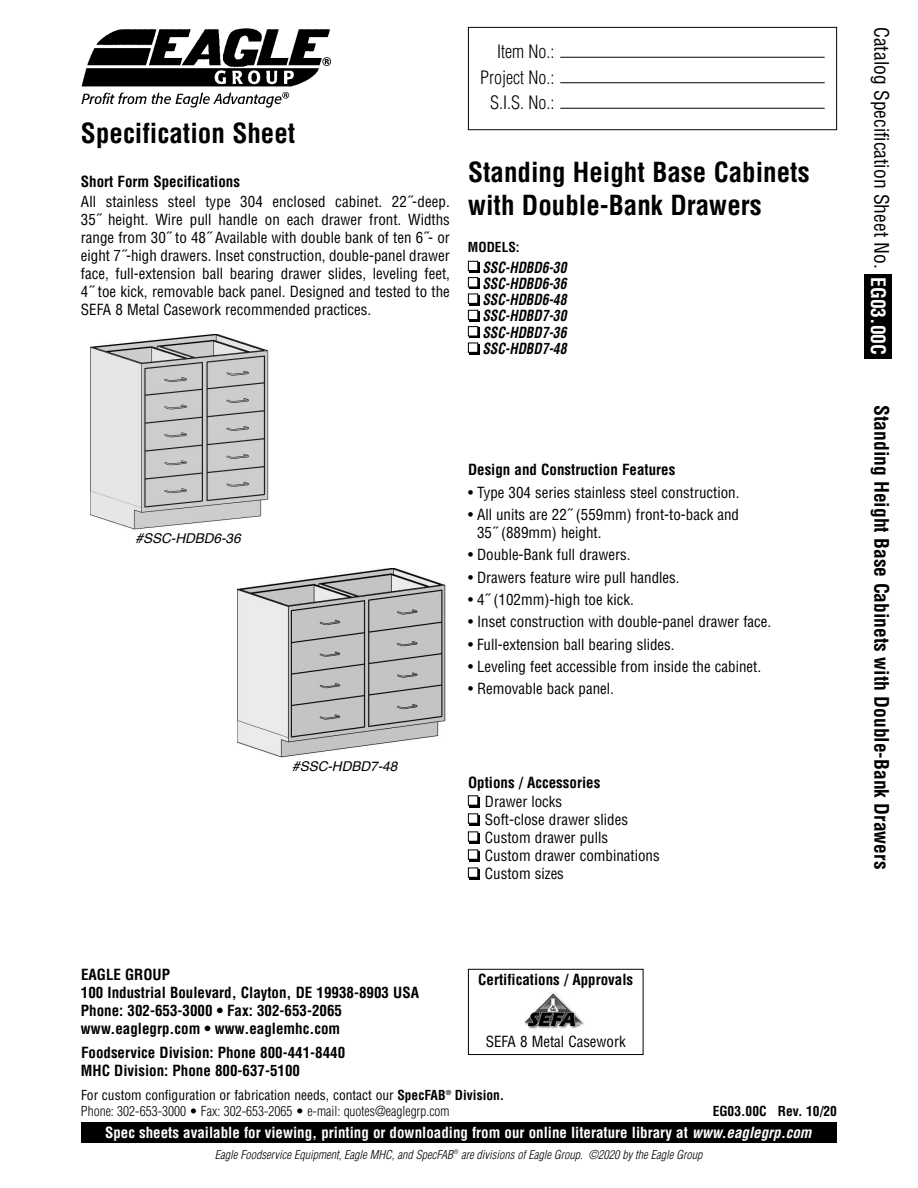
<style>
.page{position:relative;width:918px;height:1188px;background:#fff}
.page>*{position:absolute;margin:0;border:0;box-sizing:border-box;transform-origin:0 0}
.t1{font:700 condensed 27px/32.4px "Helvetica";color:#000}
.t2{font:700 condensed 19.5px "Helvetica";color:#000}
.t3{font:condensed 19.5px "Helvetica";color:#000}
.t4{font:300 condensed 18px/25.5px "Helvetica";color:#000;text-align:right}
.t5{font:condensed 15px/18px "Helvetica";color:#000}
.t6{font:700 condensed 15px/18px "Helvetica";color:#000}
.t7{font:700 condensed 15px "Helvetica";color:#fff}
.t8{font:italic 700 condensed 15px/16.4px "Helvetica";color:#000;text-align:justify;scale:.9 1}
.t9{font:300 condensed 13.5px/16.2px "Helvetica";color:#000}
.t10{font:italic 13.5px "Helvetica";color:#000}
.t11{font:700 condensed 13.5px "Helvetica";color:#000}
.t12{font:italic 300 condensed 12px "Helvetica";color:#000}
.s1{font-weight:700;color:#fff}
.s2{font-weight:400}
.s3{font-weight:700}
.s4{font-style:italic}
</style>
<div class="page">
<img style="left:237px;top:569px;width:209px;height:189px">
<div style="left:864px;top:274px;width:28px;height:84px;background:#000"></div>
<div style="left:468px;top:27px;width:369px;height:103px;border:1px solid #000"></div>
<hr style="left:560px;top:82px;width:265px;height:1px;background:#000">
<hr style="left:560px;top:57px;width:265px;height:1px;background:#000">
<hr style="left:560px;top:108px;width:265px;height:1px;background:#000">
<img style="left:81px;top:28px;width:250px;height:79px">
<div style="left:81px;top:1122px;width:756px;height:21px;background:#000"></div>
<div style="left:470px;top:262px;width:10px;height:11px;background:#000"></div>
<div style="left:469px;top:262px;width:8px;height:8px;background:#fff"></div>
<div style="left:468px;top:261px;width:10px;height:10px;border:1px solid #000"></div>
<div style="left:470px;top:279px;width:10px;height:10px;background:#000"></div>
<div style="left:469px;top:278px;width:8px;height:9px;background:#fff"></div>
<div style="left:468px;top:277px;width:10px;height:10px;border:1px solid #000"></div>
<div style="left:470px;top:295px;width:10px;height:10px;background:#000"></div>
<div style="left:469px;top:294px;width:8px;height:9px;background:#fff"></div>
<div style="left:468px;top:294px;width:10px;height:10px;border:1px solid #000"></div>
<div style="left:470px;top:311px;width:10px;height:11px;background:#000"></div>
<div style="left:469px;top:311px;width:8px;height:8px;background:#fff"></div>
<div style="left:468px;top:310px;width:10px;height:10px;border:1px solid #000"></div>
<div style="left:470px;top:328px;width:10px;height:10px;background:#000"></div>
<div style="left:469px;top:327px;width:8px;height:9px;background:#fff"></div>
<div style="left:468px;top:326px;width:10px;height:10px;border:1px solid #000"></div>
<div style="left:470px;top:344px;width:10px;height:10px;background:#000"></div>
<div style="left:469px;top:343px;width:8px;height:9px;background:#fff"></div>
<div style="left:468px;top:343px;width:10px;height:10px;border:1px solid #000"></div>
<img style="left:90px;top:334px;width:179px;height:196px">
<div style="left:468px;top:969px;width:175px;height:86px;border:1px solid #000"></div>
<img style="left:524px;top:993px;width:60px;height:36px">
<div style="left:470px;top:797px;width:10px;height:10px;background:#000"></div>
<div style="left:469px;top:796px;width:8px;height:9px;background:#fff"></div>
<div style="left:468px;top:795px;width:10px;height:11px;border:1px solid #000"></div>
<div style="left:470px;top:815px;width:10px;height:10px;background:#000"></div>
<div style="left:469px;top:814px;width:8px;height:9px;background:#fff"></div>
<div style="left:468px;top:813px;width:10px;height:11px;border:1px solid #000"></div>
<div style="left:470px;top:833px;width:10px;height:10px;background:#000"></div>
<div style="left:469px;top:832px;width:8px;height:9px;background:#fff"></div>
<div style="left:468px;top:831px;width:10px;height:11px;border:1px solid #000"></div>
<div style="left:470px;top:851px;width:10px;height:10px;background:#000"></div>
<div style="left:469px;top:850px;width:8px;height:9px;background:#fff"></div>
<div style="left:468px;top:850px;width:10px;height:10px;border:1px solid #000"></div>
<div style="left:470px;top:869px;width:10px;height:10px;background:#000"></div>
<div style="left:469px;top:868px;width:8px;height:9px;background:#fff"></div>
<div style="left:468px;top:868px;width:10px;height:10px;border:1px solid #000"></div>
<h1 class="t1" style="left:81px;top:117px;width:216px">Specification Sheet</h1>
<p class="t6" style="left:81px;top:173px;width:161px">Short Form Specifications</p>
<p class="t5" style="left:81px;top:193px;width:370px;text-align:justify">All stainless steel type 304 enclosed cabinet. 22˝-deep.<br>35˝ height. Wire pull handle on each drawer front. Widths range from 30˝ to 48˝ Available with double bank of ten 6˝- or eight 7˝-high drawers. Inset construction, double-panel drawer face, full-extension ball bearing drawer slides, leveling feet, 4˝ toe kick, removable back panel. Designed and tested to the SEFA 8 Metal Casework recommended practices.</p>
<p class="t4" style="left:480px;top:39px;width:76px">Item No.:<br>Project No.:<br>S.I.S. No.:</p>
<h1 class="t1" style="left:468px;top:157px;width:343px">Standing Height Base Cabinets with Double-Bank Drawers</h1>
<p class="t11" style="left:468px;top:239px;width:53px">MODELS:</p>
<p class="t8" style="left:482px;top:259px;width:95px">SSC-HDBD6-30<br>SSC-HDBD6-36<br>SSC-HDBD6-48<br>SSC-HDBD7-30<br>SSC-HDBD7-36<br>SSC-HDBD7-48</p>
<p class="t10" style="left:136px;top:533px;width:107px">#SSC-HDBD6-36</p>
<p class="t10" style="left:292px;top:760px;width:107px">#SSC-HDBD7-48</p>
<p class="t6" style="left:468px;top:461px;width:209px">Design and Construction Features</p>
<p class="t5" style="left:468px;top:484px;width:273px">• Type 304 series stainless steel construction.</p>
<p class="t5" style="left:477px;top:506px;width:264px;text-indent:-9px">• All units are 22˝ (559mm) front-to-back and<br>35˝ (889mm) height.</p>
<p class="t5" style="left:468px;top:546px;width:164px">• Double-Bank full drawers.</p>
<p class="t5" style="left:468px;top:569px;width:213px">• Drawers feature wire pull handles.</p>
<p class="t5" style="left:468px;top:591px;width:167px">• 4˝ (102mm)-high toe kick.</p>
<p class="t5" style="left:468px;top:613px;width:305px">• Inset construction with double-panel drawer face.</p>
<p class="t5" style="left:468px;top:636px;width:208px">• Full-extension ball bearing slides.</p>
<p class="t5" style="left:468px;top:658px;width:295px">• Leveling feet accessible from inside the cabinet.</p>
<p class="t5" style="left:468px;top:680px;width:147px">• Removable back panel.</p>
<p class="t6" style="left:468px;top:774px;width:134px">Options / Accessories</p>
<p class="t5" style="left:485px;top:793px;width:176px">Drawer locks<br>Soft-close drawer slides<br>Custom drawer pulls<br>Custom drawer combinations<br>Custom sizes</p>
<h2 class="t3" style="left:893px;top:27px;width:330px;rotate:90deg">Catalog Specification Sheet No. <span class="s1">EG03.00C</span></h2>
<h2 class="t2" style="left:893px;top:405px;width:466px;rotate:90deg">Standing Height Base Cabinets with Double-Bank Drawers</h2>
<p class="t6" style="left:81px;top:965px;width:340px">EAGLE GROUP<br>100 Industrial Boulevard, Clayton, DE 19938-8903 USA Phone: 302-653-3000 • Fax: 302-653-2065 www.eaglegrp.com • www.eaglemhc.com</p>
<p class="t6" style="left:81px;top:1044px;width:266px">Foodservice Division: Phone 800-441-8440<br>MHC Division: Phone 800-637-5100</p>
<p class="t6" style="left:478px;top:971px;width:156px">Certifications / Approvals</p>
<p class="t5" style="left:486px;top:1033px;width:142px">SEFA 8 Metal Casework</p>
<p class="t9" style="left:81px;top:1087px;width:425px"><span class="s2">For custom configuration or fabrication needs, contact our</span> <span class="s3">SpecFAB</span><sup>®</sup> <span class="s3">Division.<br></span>Phone: 302-653-3000 • Fax: 302-653-2065 • e-mail: quotes@eaglegrp.com</p>
<p class="t11" style="left:713px;top:1103px;width:126px">EG03.00C Rev. 10/20</p>
<p class="t7" style="left:105px;top:1124px;width:708px">Spec sheets available for viewing, printing or downloading from our online literature library at <span class="s4">www.eaglegrp.com</span></p>
<p class="t12" style="left:215px;top:1148px;width:489px">Eagle Foodservice Equipment, Eagle MHC, and SpecFAB<sup>®</sup> are divisions of Eagle Group. ©2020 by the Eagle Group</p>
</div>
